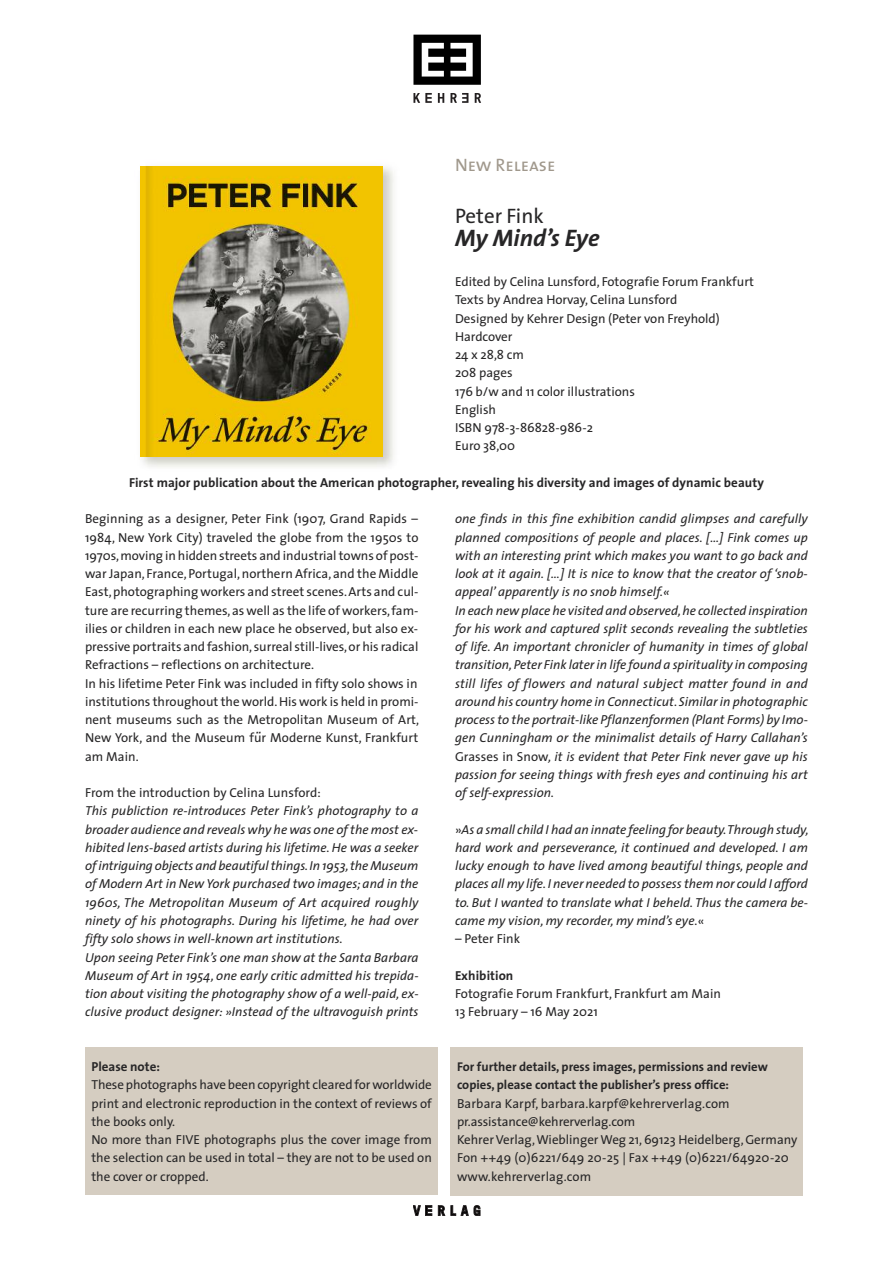
<style>
.page{position:relative;width:893px;height:1263px;background:#fff}
.page>*{position:absolute;margin:0;border:0;box-sizing:border-box;transform-origin:0 0}
.t1{font:italic 700 24px "The Sans";color:#272627}
.t2{font:21px "The Sans";color:#272627}
.t3{font:18px "The Sans Caps";color:#a0988c}
.t4{font:italic 13.05px/18.3px "The Sans";letter-spacing:.005em;color:#272627}
.t5{font:13.05px/18.3px "The Sans";color:#272627}
.t6{font:700 13.05px "The Sans";letter-spacing:.005em;color:#272627}
.t7{font:700 12.75px/18.3px "The Sans";color:#272627}
.s1{font-family:"Menlo";font-weight:700;font-style:italic}
.s2{font-style:normal}
</style>
<div class="page">
<svg style="left:475px;top:93px;width:6px;height:10px"></svg>
<svg style="left:413px;top:93px;width:19px;height:10px"></svg>
<svg style="left:438px;top:93px;width:6px;height:10px"></svg>
<svg style="left:450px;top:93px;width:18px;height:10px"></svg>
<svg style="left:413px;top:35px;width:68px;height:50px"></svg>
<svg style="left:438px;top:1205px;width:7px;height:11px"></svg>
<svg style="left:451px;top:1205px;width:29px;height:11px"></svg>
<svg style="left:413px;top:1205px;width:19px;height:11px"></svg>
<div style="left:85px;top:1047px;width:353px;height:148px;background:#d5cdc1"></div>
<img style="left:140px;top:167px;width:254px;height:300px">
<img style="left:140px;top:166px;width:243px;height:290px">
<div style="left:450px;top:1047px;width:353px;height:149px;background:#d5cdc1"></div>
<h3 class="t3" style="left:455px;top:159px;width:102px">New Release</h3>
<h2 class="t2" style="left:455px;top:208px;width:90px">Peter Fink</h2>
<h1 class="t1" style="left:455px;top:228px;width:146px">My Mind’s Eye</h1>
<p class="t5" style="left:455px;top:274px;width:300px">Edited by Celina Lunsford, Fotografie Forum Frankfurt<br>Texts by Andrea Horvay, Celina Lunsford<br>Designed by Kehrer Design (Peter von Freyhold)<br>Hardcover<br>24 x 28,8 cm<br>208 pages<br>176 b/w and 11 color illustrations<br>English<br>ISBN 978-3-86828-986-2<br>Euro 38,00</p>
<p class="t6" style="left:129px;top:477px;width:636px">First major publication about the American photographer, revealing his diversity and images of dynamic beauty</p>
<p class="t5" style="left:85px;top:511px;width:336px">Beginning as a designer, Peter Fink (1907, Grand Rapids – 1984, New York City) traveled the globe from the 1950s to 1970s,moving in hidden streets and industrial towns of post&shy;war Japan, France,Portugal,northern Africa,and the Middle East,photographing workers and street scenes.Arts and cul&shy;ture are recurring themes,as well as the life of workers,fam&shy;ilies or children in each new place he observed, but also ex&shy;pressive portraits and fashion,surreal still-lives,or his radical Refractions – reflections on architecture.<br>In his lifetime Peter Fink was included in fifty solo shows in institutions throughout the world.His work is held in promi&shy;nent museums such as the Metropolitan Museum of Art, New York, and the Museum f<span class="s1">̈</span>ur Moderne Kunst, Frankfurt am Main.</p>
<p class="t5" style="left:85px;top:785px;width:237px">From the introduction by Celina Lunsford:</p>
<p class="t4" style="left:85px;top:803px;width:335px">This publiction re-introduces Peter Fink’s photography to a broader audience and reveals why he was one ofthe most ex&shy;hibited lens-based artists during his lifetime.He was a seeker ofintriguing objects and beautiful things.In 1953,the Museum of Modern Art in New York purchased two images; and in the 1960s, The Metropolitan Museum of Art acquired roughly ninety of his photographs. During his lifetime, he had over fifty solo shows in well-known art institutions.<br>Upon seeing Peter Fink’s one man show at the Santa Barbara Museum of Art in 1954, one early critic admitted his trepida&shy;tion about visiting the photography show of a well-paid, ex&shy;clusive product designer: »Instead of the ultravoguish prints</p>
<p class="t6" style="left:91px;top:1061px;width:70px">Please note:</p>
<p class="t5" style="left:91px;top:1077px;width:342px">These photographs have been copyright cleared forworldwide print and electronic reproduction in the context of reviews of the books only.<br>No more than FIVE photographs plus the cover image from the selection can be used in total – they are not to be used on the cover or cropped.</p>
<p class="t4" style="left:455px;top:511px;width:354px">one finds in this fine exhibition candid glimpses and carefully planned compositions of people and places. […] Fink comes up with an interesting print which makes you want to go back and look at it again. […] It is nice to know that the creator of ‘snob&shy;appeal’ apparently is no snob himself.«<br>In each new place he visited and observed,he collected inspiration for his work and captured split seconds revealing the subtleties of life. An important chronicler of humanity in times of global transition,Peter Fink later in life found a spirituality in composing still lifes of flowers and natural subject matter found in and around his country home in Connecticut. Similar in photographic process to the portrait-like Pflanzenformen (Plant Forms) by Imo&shy;gen Cunningham or the minimalist details of Harry Callahan’s <span class="s2">Grasses in Snow</span>, it is evident that Peter Fink never gave up his passion for seeing things with fresh eyes and continuing his art of self-expression.</p>
<p class="t4" style="left:455px;top:821px;width:355px;text-align:justify"><span class="s2">»</span>As a small child I had an innate feeling for beauty.Through study, hard work and perseverance, it continued and developed. I am lucky enough to have lived among beautiful things, people and places all my life.I never needed to possess them nor could I afford to. But I wanted to translate what I beheld. Thus the camera be&shy;came my vision, my recorder, my mind’s eye.<span class="s2">«</span></p>
<p class="t5" style="left:455px;top:931px;width:67px">– Peter Fink</p>
<p class="t6" style="left:455px;top:970px;width:60px">Exhibition</p>
<p class="t5" style="left:455px;top:986px;width:268px">Fotografie Forum Frankfurt, Frankfurt am Main<br>13 February – 16 May 2021</p>
<p class="t7" style="left:457px;top:1059px;width:312px">For further details, press images, permissions and review copies, please contact the publisher’s press office:</p>
<p class="t5" style="left:457px;top:1095px;width:342px">Barbara Karpf, barbara.karpf@kehrerverlag.com pr.assistance@kehrerverlag.com<br>Kehrer Verlag,WieblingerWeg 21,69123 Heidelberg,Germany Fon ++49 (0)6221/649 20-25 | Fax ++49 (0)6221/64920-20 www.kehrerverlag.com</p>
</div>
